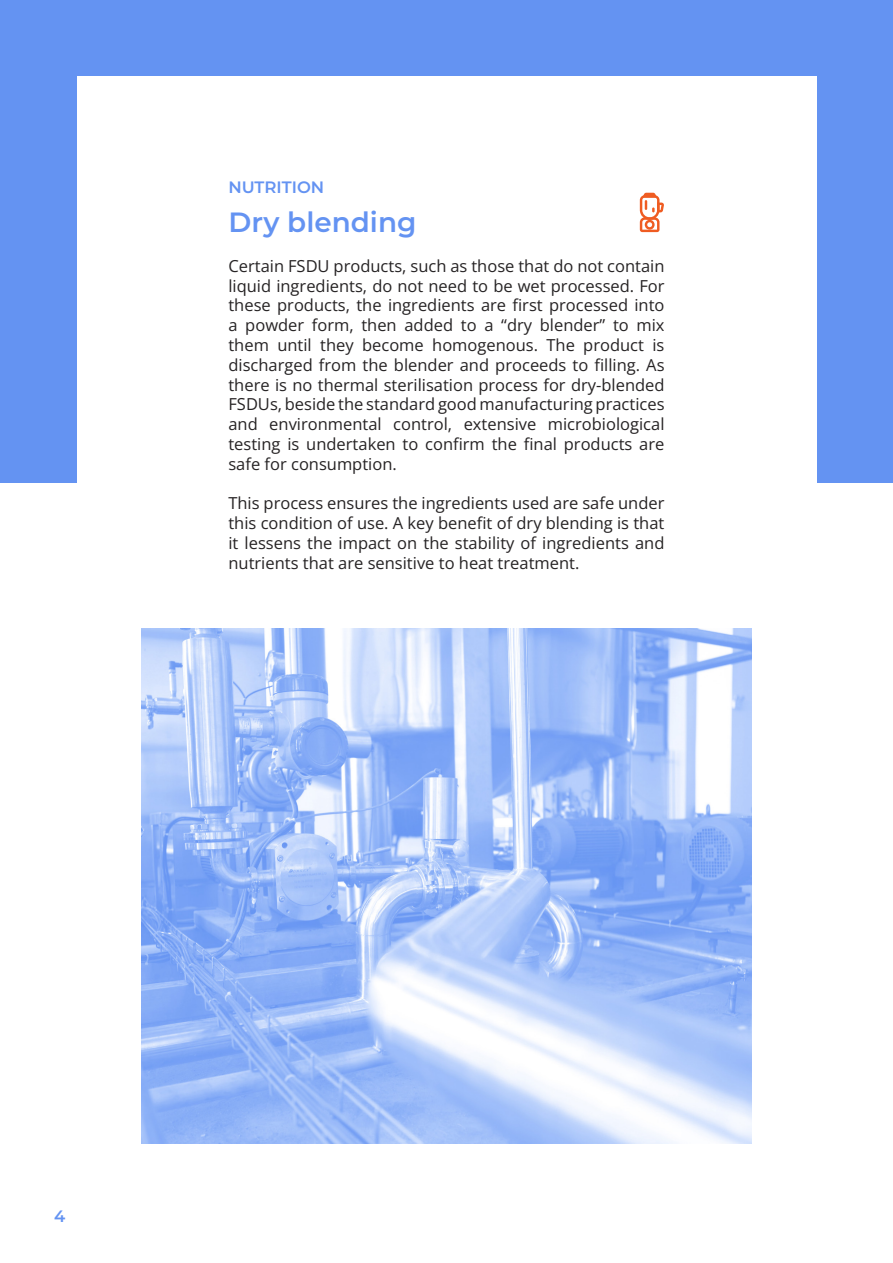
<style>
.page{position:relative;width:893px;height:1263px;background:#fff}
.page>*{position:absolute;margin:0;border:0;box-sizing:border-box;transform-origin:0 0}
.t1{font:600 27.75px "Montserrat";color:#6493f2}
.t2{font:16.5px/19.8px "Open Sans";color:#262324;text-align:justify}
.t3{font:600 16.5px "Montserrat";color:#6493f2}
</style>
<div class="page">
<div style="left:0;top:0;width:893px;height:482px;background:#6493f2"></div>
<div style="left:77px;top:77px;width:739px;height:1132px;background:#fff"></div>
<img style="left:141px;top:628px;width:611px;height:515px">
<svg style="left:640px;top:193px;width:24px;height:39px"></svg>
<p class="t3" style="left:228px;top:175px;width:97px">NUTRITION</p>
<h1 class="t1" style="left:228px;top:203px;width:190px">Dry blending</h1>
<p class="t2" style="left:228px;top:255px;width:438px">Certain FSDU products, such as those that do not contain liquid ingredients, do not need to be wet processed. For these products, the ingredients are first processed into a powder form, then added to a “dry blender” to mix them until they become homogenous. The product is discharged from the blender and proceeds to filling. As there is no thermal sterilisation process for dry-blended FSDUs, beside the standard good manufacturing practices and environmental control, extensive microbiological testing is undertaken to confirm the final products are safe for consumption.</p>
<p class="t2" style="left:228px;top:493px;width:438px">This process ensures the ingredients used are safe under this condition of use. A key benefit of dry blending is that it lessens the impact on the stability of ingredients and nutrients that are sensitive to heat treatment.</p>
<p class="t3" style="left:54px;top:1205px;width:13px">4</p>
</div>
